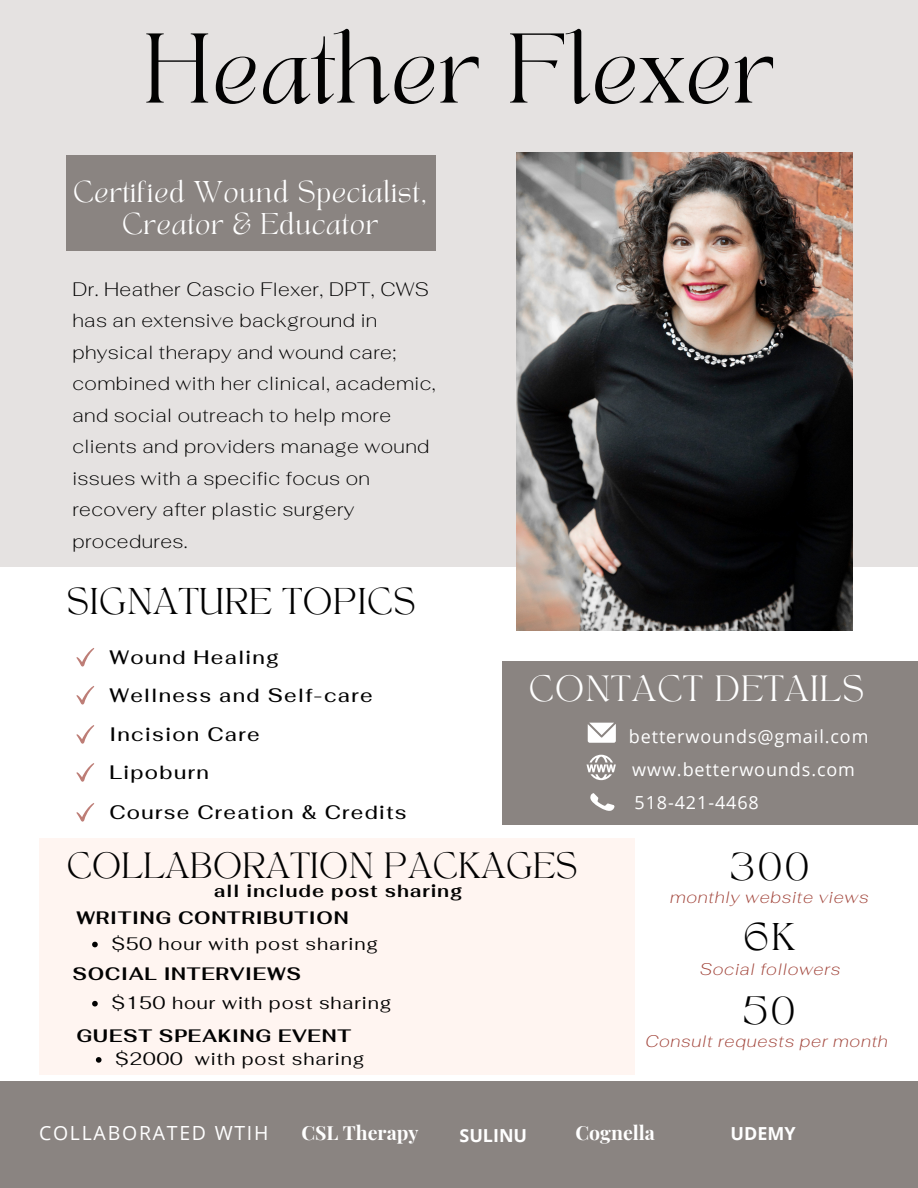
<style>
.page{position:relative;width:918px;height:1188px;background:#fff}
.page>*{position:absolute;margin:0;border:0;box-sizing:border-box;transform-origin:0 0}
.t1{font:69.15px "TANAEGEAN";letter-spacing:.01em;color:#020202}
.t2{font:27px "TANAEGEAN";letter-spacing:.1em;color:#020202}
.t3{font:26.1px "TANAEGEAN";letter-spacing:.03em;color:#020202}
.t4{font:25.5px "TANAEGEAN";letter-spacing:.02em;color:#020202}
.t5{font:25.5px "TANAEGEAN";letter-spacing:.05em;color:#fff}
.t6{font:21px/32.7px "TANAEGEAN";letter-spacing:.03em;color:#fff;text-align:center}
.t7{font:200 19.5px/31.5px "Fahkwang";letter-spacing:.02em;color:#020202}
.t8{font:500 19.5px "Fahkwang";letter-spacing:.07em;color:#020202}
.t9{font:700 19.5px "Playfair Display";color:#fff}
.t10{font:19.5px "Open Sans";letter-spacing:.09em;color:#fff}
.t11{font:700 18px "Fahkwang";letter-spacing:.04em;color:#020202}
.t12{font:18px "Fahkwang";letter-spacing:.05em;color:#020202}
.t13{font:18px "Open Sans";letter-spacing:.05em;color:#fff}
.t14{font:700 18px "Open Sans";color:#fff}
.t15{font:italic 200 16.95px "Fahkwang";letter-spacing:.04em;color:#a2453b}
</style>
<div class="page">
<div style="left:0;top:0;width:918px;height:567px;background:#e5e2e1"></div>
<img style="left:517px;top:152px;width:335px;height:479px">
<div style="left:0;top:1081px;width:918px;height:107px;background:#8a8481"></div>
<div style="left:67px;top:155px;width:369px;height:96px;background:#8a8481"></div>
<svg style="left:76px;top:648px;width:18px;height:19px"></svg>
<svg style="left:76px;top:686px;width:18px;height:19px"></svg>
<svg style="left:76px;top:725px;width:18px;height:19px"></svg>
<svg style="left:76px;top:763px;width:18px;height:19px"></svg>
<svg style="left:76px;top:803px;width:18px;height:19px"></svg>
<div style="left:502px;top:661px;width:416px;height:164px;background:#8a8481"></div>
<svg style="left:590px;top:793px;width:25px;height:18px"></svg>
<svg style="left:587px;top:755px;width:29px;height:25px"></svg>
<svg style="left:588px;top:723px;width:28px;height:20px"></svg>
<div style="left:40px;top:839px;width:595px;height:236px;background:#fff5f1"></div>
<svg style="left:92px;top:942px;width:6px;height:5px"></svg>
<svg style="left:96px;top:1057px;width:6px;height:6px"></svg>
<svg style="left:92px;top:1001px;width:6px;height:5px"></svg>
<p class="t1" style="left:144px;top:29px;width:632px">Heather Flexer</p>
<h4 class="t6" style="left:73px;top:178px;width:356px">Certified Wound Specialist,<br>Creator &amp; Educator</h4>
<h4 class="t7" style="left:72px;top:273px;width:365px">Dr. Heather Cascio Flexer, DPT, CWS has an extensive background in physical therapy and wound care; combined with her clinical, academic, and social outreach to help more clients and providers manage wound issues with a specific focus on recovery after plastic surgery procedures.</h4>
<p class="t3" style="left:67px;top:586px;width:350px">SIGNATURE TOPICS</p>
<h1 class="t8" style="left:109px;top:644px;width:171px">Wound Healing</h1>
<h5 class="t8" style="left:109px;top:682px;width:265px">Wellness and Self-care</h5>
<h5 class="t8" style="left:109px;top:721px;width:152px">Incision Care</h5>
<h2 class="t8" style="left:109px;top:759px;width:101px">Lipoburn</h2>
<p class="t8" style="left:109px;top:799px;width:299px">Course Creation &amp; Credits</p>
<p class="t5" style="left:529px;top:674px;width:337px">CONTACT DETAILS</p>
<p class="t13" style="left:629px;top:724px;width:241px">betterwounds@gmail.com</p>
<h6 class="t13" style="left:632px;top:756px;width:224px">www.betterwounds.com</h6>
<p class="t13" style="left:635px;top:790px;width:126px">518-421-4468</p>
<h6 class="t4" style="left:67px;top:850px;width:512px">COLLABORATION PACKAGES</h6>
<p class="t11" style="left:76px;top:906px;width:274px">WRITING CONTRIBUTION</p>
<h6 class="t12" style="left:111px;top:931px;width:268px">$50 hour with post sharing</h6>
<h2 class="t11" style="left:214px;top:879px;width:250px">all include post sharing</h2>
<h2 class="t11" style="left:72px;top:962px;width:230px">SOCIAL INTERVIEWS</h2>
<p class="t12" style="left:111px;top:991px;width:281px">$150 hour with post sharing</p>
<p class="t11" style="left:76px;top:1023px;width:276px">GUEST SPEAKING EVENT</p>
<h2 class="t12" style="left:115px;top:1047px;width:251px">$2000 with post sharing</h2>
<h2 class="t2" style="left:731px;top:851px;width:80px">300</h2>
<p class="t15" style="left:670px;top:886px;width:200px">monthly website views</p>
<p class="t2" style="left:743px;top:922px;width:53px">6K</p>
<p class="t15" style="left:700px;top:958px;width:142px">Social followers</p>
<p class="t2" style="left:744px;top:995px;width:53px">50</p>
<p class="t15" style="left:645px;top:1030px;width:244px">Consult requests per month</p>
<h4 class="t10" style="left:39px;top:1119px;width:231px">COLLABORATED WTIH</h4>
<p class="t9" style="left:301px;top:1119px;width:119px">CSL Therapy</p>
<p class="t14" style="left:459px;top:1122px;width:69px">SULINU</p>
<h4 class="t9" style="left:576px;top:1119px;width:81px">Cognella</h4>
<h4 class="t14" style="left:731px;top:1121px;width:67px">UDEMY</h4>
</div>
